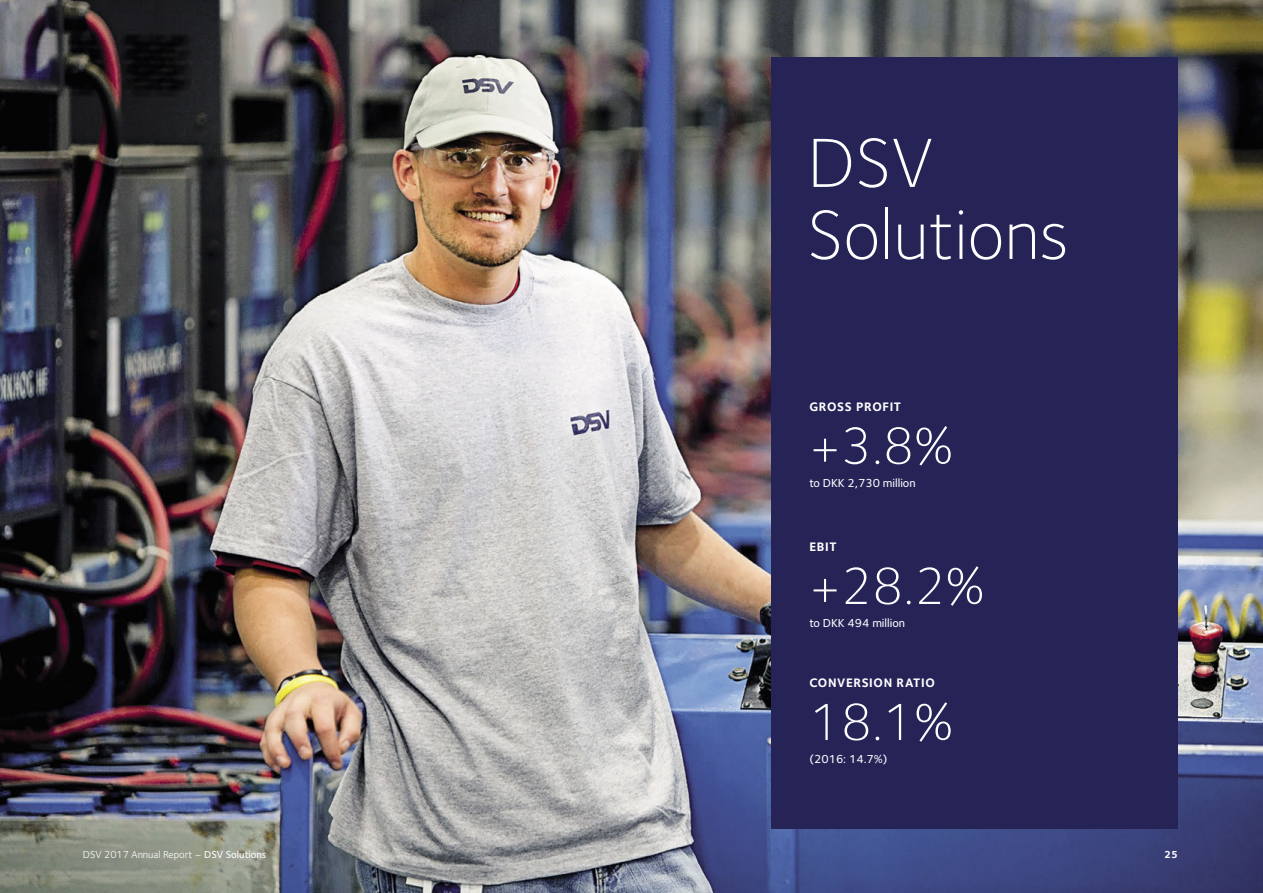
<style>
.page{position:relative;width:1263px;height:893px;background:#fff}
.page>*{position:absolute;margin:0;border:0;box-sizing:border-box;transform-origin:0 0}
.t1{font:300 72px/72px "Foundry Sterling OT3";color:#fff}
.t2{font:300 54px "Foundry Sterling OT3";color:#fff}
.t3{font:700 12.75px "Foundry Sterling OT3";letter-spacing:.05em;color:#fff}
.t4{font:500 12px "Foundry Sterling OT3";color:#fff}
.t5{font:10.5px "Foundry Sterling OT3";color:#fff}
.t6{font:700 10.5px "Foundry Sterling OT3";color:#fff}
.s1{font-weight:500}
</style>
<div class="page">
<img style="left:0;top:0;width:1263px;height:893px">
<div style="left:772px;top:57px;width:406px;height:772px;background:#262357"></div>
<h1 class="t1" style="left:807px;top:123px;width:263px">DSV<br>Solutions</h1>
<p class="t3" style="left:809px;top:396px;width:93px">GROSS PROFIT</p>
<h2 class="t2" style="left:809px;top:407px;width:145px">+3.8%</h2>
<p class="t4" style="left:809px;top:474px;width:108px">to DKK 2,730 million</p>
<p class="t3" style="left:809px;top:536px;width:29px">EBIT</p>
<h2 class="t2" style="left:809px;top:548px;width:177px">+28.2%</h2>
<p class="t4" style="left:809px;top:614px;width:97px">to DKK 494 million</p>
<p class="t3" style="left:809px;top:672px;width:127px">CONVERSION RATIO</p>
<h2 class="t2" style="left:809px;top:683px;width:145px">18.1%</h2>
<p class="t4" style="left:809px;top:750px;width:80px">(2016: 14.7%)</p>
<p class="t5" style="left:83px;top:846px;width:185px">DSV 2017 Annual Report – <span class="s1">DSV Solutions</span></p>
<p class="t6" style="left:1164px;top:846px;width:15px">25</p>
</div>
